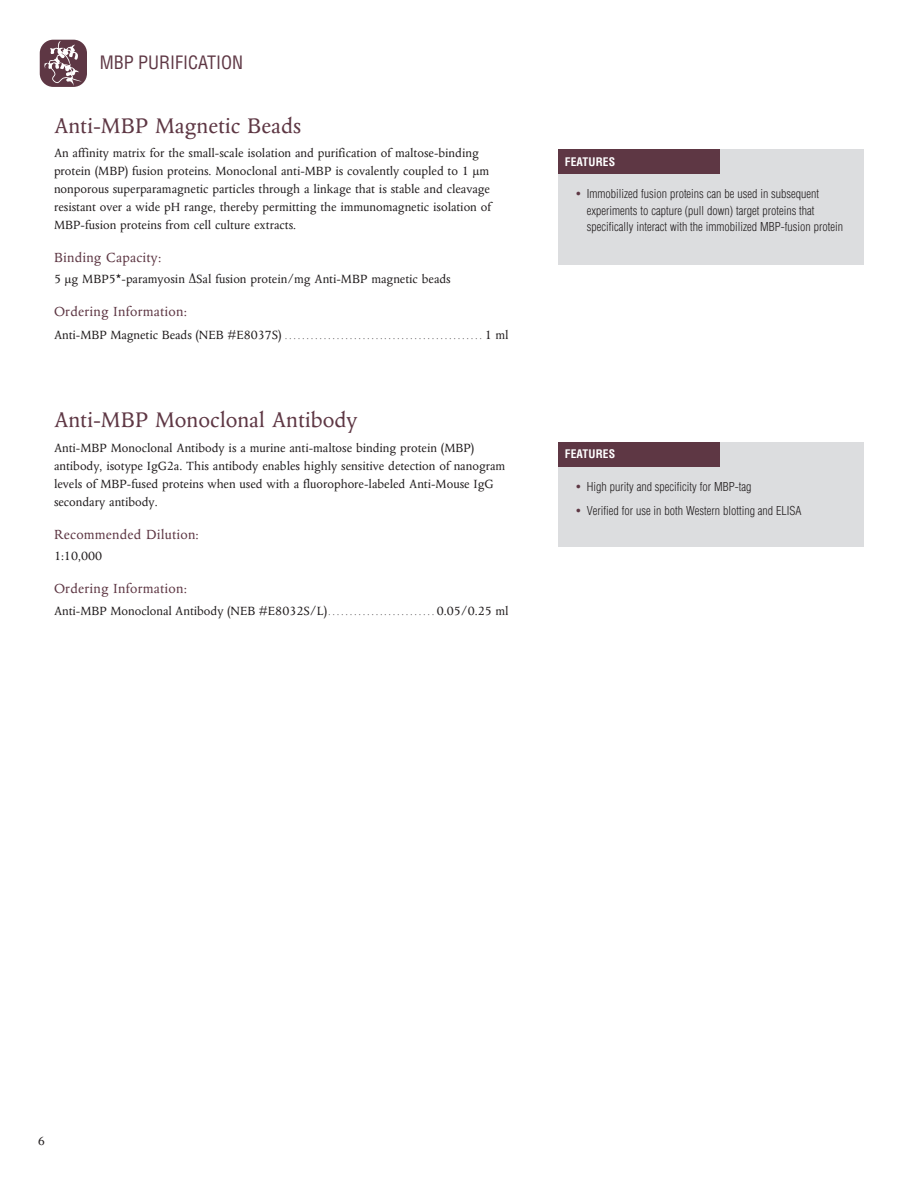
<style>
.page{position:relative;width:918px;height:1188px;background:#fff}
.page>*{position:absolute;margin:0;border:0;box-sizing:border-box;transform-origin:0 0}
.Advantages___Sub_Hea{font:24px "Columbus MT Pro";color:#5e3744}
.t1{font:condensed 18px "Helvetica LT Std";color:#5e3744}
.Advantages___Sub_Hea-2{font:15px "Columbus MT Pro";letter-spacing:.015em;color:#5e3744}
.Body_Text_Brochure_0{font:13.5px/18px "Columbus MT Pro";color:#231f20}
.Product_info_after_t{font:13.5px "Columbus MT Pro";color:#231f20}
.Advantages_Text_09{font:300 condensed 12px/16.5px "Helvetica LT Std";color:#231f20}
.t2{font:700 condensed 11.55px "Helvetica LT Std";letter-spacing:.015em;color:#fff}
.Product_info_after_t-2{font:9px "Columbus MT Pro";color:#231f20}
.s1{font-size:13.5px}
.s2{font-size:9px}
.s3{font-weight:400;color:#5e3744}
</style>
<div class="page">
<div style="left:558px;top:149px;width:306px;height:116px;background:#dcdddf"></div>
<div style="left:558px;top:149px;width:162px;height:25px;background:#5e3744"></div>
<div style="left:558px;top:442px;width:306px;height:104px;background:#dcdddf"></div>
<div style="left:558px;top:442px;width:162px;height:24px;background:#5e3744"></div>
<div style="left:40px;top:40px;width:47px;height:47px;background:#5e3744;border-radius:14px"></div>
<svg style="left:44px;top:41px;width:38px;height:45px"></svg>
<p class="t1" style="left:100px;top:51px;width:145px">MBP PURIFICATION</p>
<p class="Advantages___Sub_Hea" style="left:54px;top:113px;width:249px">Anti-MBP Magnetic Beads</p>
<p class="Body_Text_Brochure_0" style="left:54px;top:144px;width:439px">An affinity matrix for the small-scale isolation and purification of maltose-binding protein (MBP) fusion proteins. Monoclonal anti-MBP is covalently coupled to 1 µm nonporous superparamagnetic particles through a linkage that is stable and cleavage resistant over a wide pH range, thereby permitting the immunomagnetic isolation of MBP-fusion proteins from cell culture extracts.</p>
<p class="Advantages___Sub_Hea-2" style="left:54px;top:250px;width:109px">Binding Capacity:</p>
<p class="Body_Text_Brochure_0" style="left:54px;top:270px;width:398px">5 μg MBP5*-paramyosin ∆Sal fusion protein/mg Anti-MBP magnetic beads</p>
<p class="Advantages___Sub_Hea-2" style="left:54px;top:304px;width:135px">Ordering Information:</p>
<p class="Product_info_after_t-2" style="left:54px;top:331px;width:231px"><span class="s1">Anti-MBP Magnetic Beads (NEB #E8037S)</span> ...............................................</p>
<p class="Product_info_after_t" style="left:485px;top:328px;width:25px">1 ml</p>
<p class="Advantages___Sub_Hea" style="left:54px;top:407px;width:305px">Anti-MBP Monoclonal Antibody</p>
<p class="Body_Text_Brochure_0" style="left:54px;top:439px;width:453px">Anti-MBP Monoclonal Antibody is a murine anti-maltose binding protein (MBP) antibody, isotype IgG2a. This antibody enables highly sensitive detection of nanogram levels of MBP-fused proteins when used with a fluorophore-labeled Anti-Mouse IgG secondary antibody.</p>
<p class="Advantages___Sub_Hea-2" style="left:54px;top:526px;width:146px">Recommended Dilution:</p>
<p class="Body_Text_Brochure_0" style="left:54px;top:547px;width:50px">1:10,000</p>
<p class="Advantages___Sub_Hea-2" style="left:54px;top:580px;width:135px">Ordering Information:</p>
<p class="Product_info_after_t" style="left:54px;top:604px;width:278px">Anti-MBP Monoclonal Antibody (NEB #E8032S/L) <span class="s2">.........................</span></p>
<p class="Product_info_after_t" style="left:437px;top:604px;width:73px">0.05/0.25 ml</p>
<p class="t2" style="left:565px;top:154px;width:52px">FEATURES</p>
<p class="Advantages_Text_09" style="left:587px;top:186px;width:258px;text-indent:-10px"><span class="s3">•</span> Immobilized fusion proteins can be used in subsequent experiments to capture (pull down) target proteins that specifically interact with the immobilized MBP-fusion protein</p>
<p class="t2" style="left:565px;top:447px;width:52px">FEATURES</p>
<p class="Advantages_Text_09" style="left:576px;top:478px;width:177px"><span class="s3">•</span> High purity and specificity for MBP-tag</p>
<p class="Advantages_Text_09" style="left:576px;top:502px;width:227px"><span class="s3">•</span> Verified for use in both Western blotting and ELISA</p>
<p class="Body_Text_Brochure_0" style="left:38px;top:1132px;width:9px">6</p>
</div>
